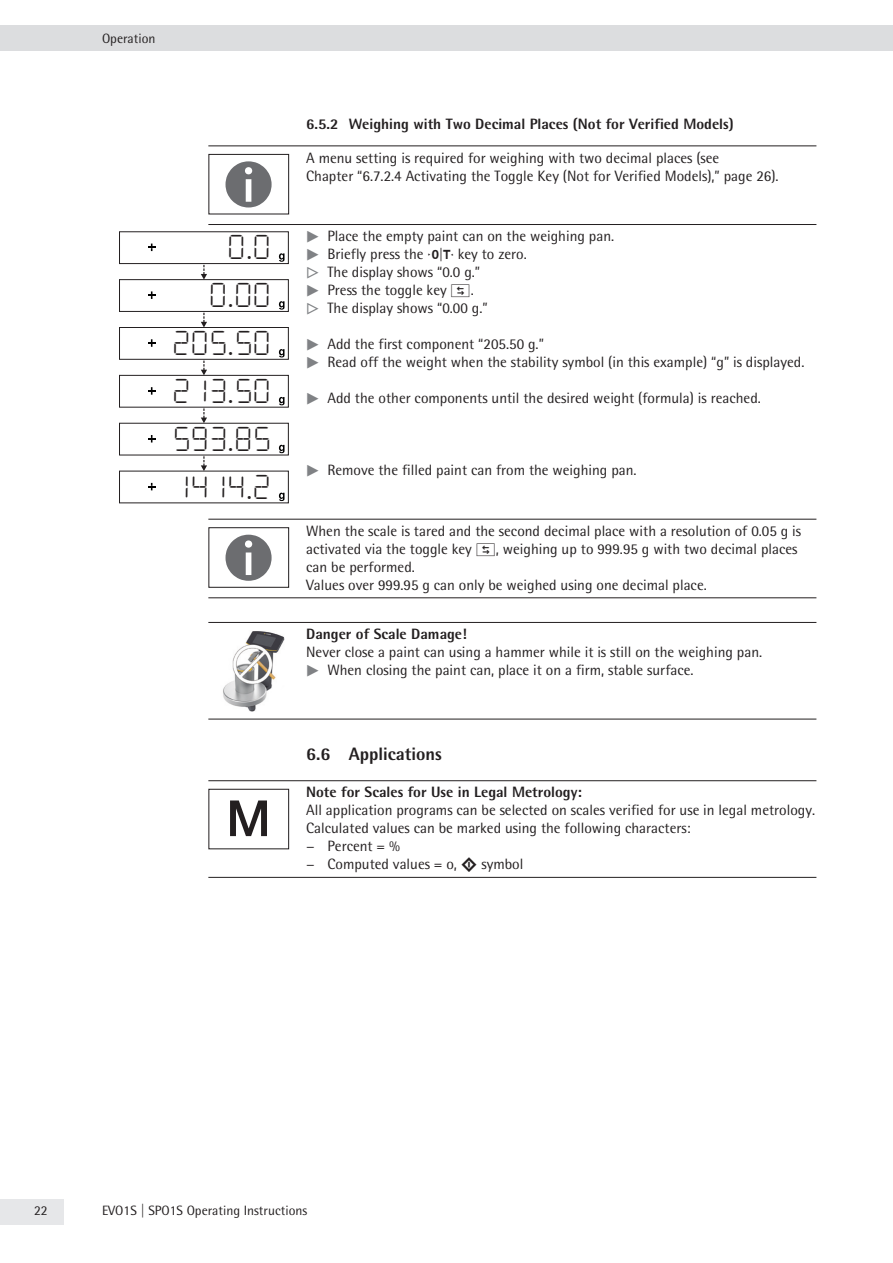
<style>
.page{position:relative;width:893px;height:1263px;background:#fff}
.page>*{position:absolute;margin:0;border:0;box-sizing:border-box;transform-origin:0 0}
.t1{font:33.75px/47.8px "Seg 14 steil";color:#231f20;text-align:right}
.t2{font:800 18px "Sartorius Rotis Sans 2013";color:#231f20}
.t3{font:15px/18px "Sartorius Rotis Sans 2013";color:#231f20}
.t4{font:800 15px "Sartorius Rotis Sans 2013";color:#231f20}
.t5{font:13.5px "Sartorius Rotis Sans 2013";color:#231f20}
.s1{font-family:"Pik 6";color:#808285}
.s2{font-family:"phoenix SQP"}
.s3{font-family:"PIK7"}
.s4{font-family:"Pik 6"}
</style>
<div class="page">
<div style="left:0;top:26px;width:893px;height:25px;background:#dcdddf"></div>
<div style="left:0;top:1199px;width:64px;height:26px;background:#e6e7e9"></div>
<hr style="left:208px;top:145px;width:608px;height:1px;background:#231f20">
<hr style="left:208px;top:224px;width:608px;height:1px;background:#231f20">
<hr style="left:208px;top:519px;width:608px;height:1px;background:#231f20">
<hr style="left:208px;top:597px;width:608px;height:1px;background:#231f20">
<hr style="left:208px;top:622px;width:608px;height:1px;background:#231f20">
<hr style="left:208px;top:719px;width:608px;height:1px;background:#231f20">
<hr style="left:208px;top:780px;width:608px;height:1px;background:#231f20">
<hr style="left:208px;top:877px;width:608px;height:1px;background:#231f20">
<svg style="left:226px;top:161px;width:46px;height:46px"></svg>
<div style="left:208px;top:154px;width:81px;height:60px;border:1px solid #231f20"></div>
<svg style="left:279px;top:349px;width:5px;height:8px"></svg>
<div style="left:119px;top:327px;width:170px;height:33px;border:1px solid #231f20"></div>
<svg style="left:148px;top:339px;width:7px;height:8px"></svg>
<svg style="left:279px;top:397px;width:5px;height:8px"></svg>
<div style="left:119px;top:375px;width:170px;height:33px;border:1px solid #231f20"></div>
<svg style="left:148px;top:387px;width:7px;height:8px"></svg>
<svg style="left:279px;top:445px;width:5px;height:8px"></svg>
<svg style="left:148px;top:435px;width:7px;height:7px"></svg>
<svg style="left:279px;top:493px;width:5px;height:8px"></svg>
<svg style="left:148px;top:483px;width:7px;height:7px"></svg>
<svg style="left:119px;top:231px;width:170px;height:96px"></svg>
<svg style="left:201px;top:359px;width:6px;height:16px"></svg>
<svg style="left:201px;top:407px;width:6px;height:16px"></svg>
<svg style="left:201px;top:455px;width:6px;height:16px"></svg>
<svg style="left:226px;top:535px;width:46px;height:46px"></svg>
<div style="left:208px;top:527px;width:81px;height:61px;border:1px solid #231f20"></div>
<img style="left:223px;top:631px;width:62px;height:80px">
<div style="left:208px;top:789px;width:81px;height:60px;border:1px solid #231f20"></div>
<svg style="left:230px;top:800px;width:37px;height:36px"></svg>
<p class="t5" style="left:102px;top:31px;width:55px">Operation</p>
<h1 class="t1" style="left:172px;top:224px;width:100px">0.0<br>0.00<br>205.50<br>213.50<br>593.85<br>1414.2</h1>
<p class="t4" style="left:306px;top:115px;width:429px">6.5.2 Weighing with Two Decimal Places (Not for Verified Models)</p>
<p class="t3" style="left:306px;top:148px;width:472px">A menu setting is required for weighing with two decimal places (see<br>Chapter “6.7.2.4 Activating the Toggle Key (Not for Verified Models),” page 26).</p>
<p class="t3" style="left:306px;top:227px;width:308px"><span class="s1">t</span> Place the empty paint can on the weighing pan. <span class="s1">t</span> Briefly press the <span class="s2">0</span> key to zero.<br><span class="s1">y</span> The display shows “0.0 g.”<br><span class="s1">t</span> Press the toggle key <span class="s3">Z</span>.<br><span class="s1">y</span> The display shows “0.00 g.”</p>
<p class="t3" style="left:306px;top:335px;width:498px"><span class="s1">t</span> Add the first component “205.50 g.”<br><span class="s1">t</span> Read off the weight when the stability symbol (in this example) “g” is displayed.</p>
<p class="t3" style="left:306px;top:389px;width:455px"><span class="s1">t</span> Add the other components until the desired weight (formula) is reached.</p>
<p class="t3" style="left:306px;top:461px;width:330px"><span class="s1">t</span> Remove the filled paint can from the weighing pan.</p>
<p class="t3" style="left:306px;top:522px;width:496px">When the scale is tared and the second decimal place with a resolution of 0.05 g is activated via the toggle key <span class="s3">Z</span>, weighing up to 999.95 g with two decimal places can be performed.<br>Values over 999.95 g can only be weighed using one decimal place.</p>
<p class="t4" style="left:306px;top:624px;width:162px">Danger of Scale Damage!</p>
<p class="t3" style="left:306px;top:643px;width:456px">Never close a paint can using a hammer while it is still on the weighing pan. <span class="s1">t</span> When closing the paint can, place it on a firm, stable surface.</p>
<p class="t2" style="left:306px;top:742px;width:137px">6.6 Applications</p>
<p class="t4" style="left:306px;top:783px;width:277px">Note for Scales for Use in Legal Metrology:</p>
<p class="t3" style="left:306px;top:801px;width:509px">All application programs can be selected on scales verified for use in legal metrology.<br>Calculated values can be marked using the following characters:<br>− Percent = %<br>− Computed values = o, <span class="s4">l</span> symbol</p>
<p class="t5" style="left:34px;top:1202px;width:15px">22</p>
<p class="t5" style="left:102px;top:1202px;width:207px">EVO1S | SPO1S Operating Instructions</p>
</div>
